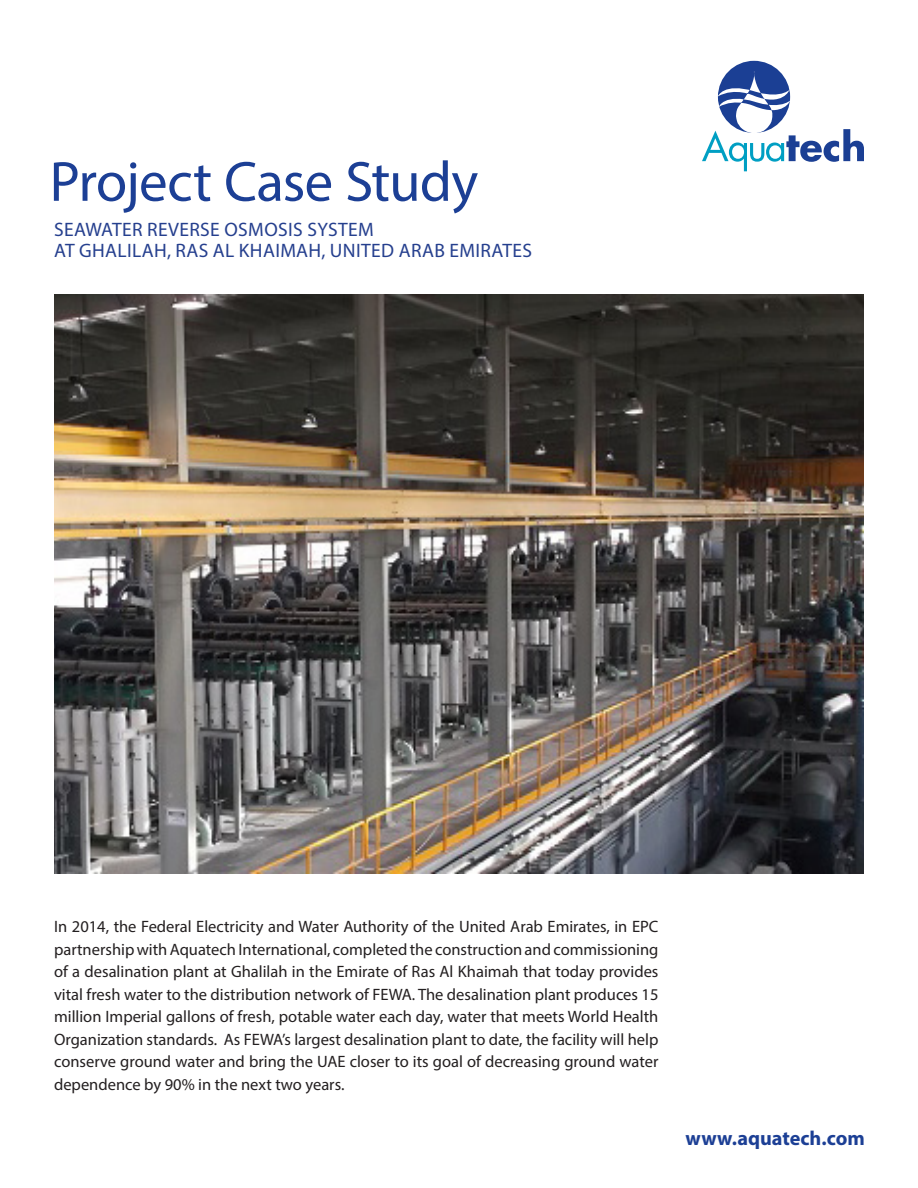
<style>
.page{position:relative;width:918px;height:1188px;background:#fff}
.page>*{position:absolute;margin:0;border:0;box-sizing:border-box;transform-origin:0 0}
.t1{font:57px "Myriad Pro";letter-spacing:-.015em;color:#1c3f95}
.t2{font:700 20.25px "Myriad Pro";color:#1c3f95}
.t3{font:19.5px "Myriad Pro";letter-spacing:.02em;color:#253f8e}
.t4{font:16.5px/22.5px "Myriad Pro";color:#231f20;text-align:justify}
</style>
<div class="page">
<div style="left:718px;top:61px;width:72px;height:72px;background:#1b3f94;border-radius:50%"></div>
<svg style="left:702px;top:71px;width:162px;height:100px"></svg>
<img style="left:54px;top:294px;width:810px;height:579px">
<p class="t1" style="left:50px;top:147px;width:430px">Project Case Study</p>
<p class="t3" style="left:54px;top:217px;width:321px">SEAWATER REVERSE OSMOSIS SYSTEM</p>
<p class="t3" style="left:54px;top:238px;width:479px">AT GHALILAH, RAS AL KHAIMAH, UNITED ARAB EMIRATES</p>
<p class="t4" style="left:54px;top:915px;width:606px">In 2014, the Federal Electricity and Water Authority of the United Arab Emirates, in EPC partnership with Aquatech International, completed the construction and commissioning of a desalination plant at Ghalilah in the Emirate of Ras Al Khaimah that today provides vital fresh water to the distribution network of FEWA. The desalination plant produces 15 million Imperial gallons of fresh, potable water each day, water that meets World Health Organization standards. As FEWA’s largest desalination plant to date, the facility will help conserve ground water and bring the UAE closer to its goal of decreasing ground water dependence by 90% in the next two years.</p>
<p class="t2" style="left:686px;top:1125px;width:181px">www.aquatech.com</p>
</div>
